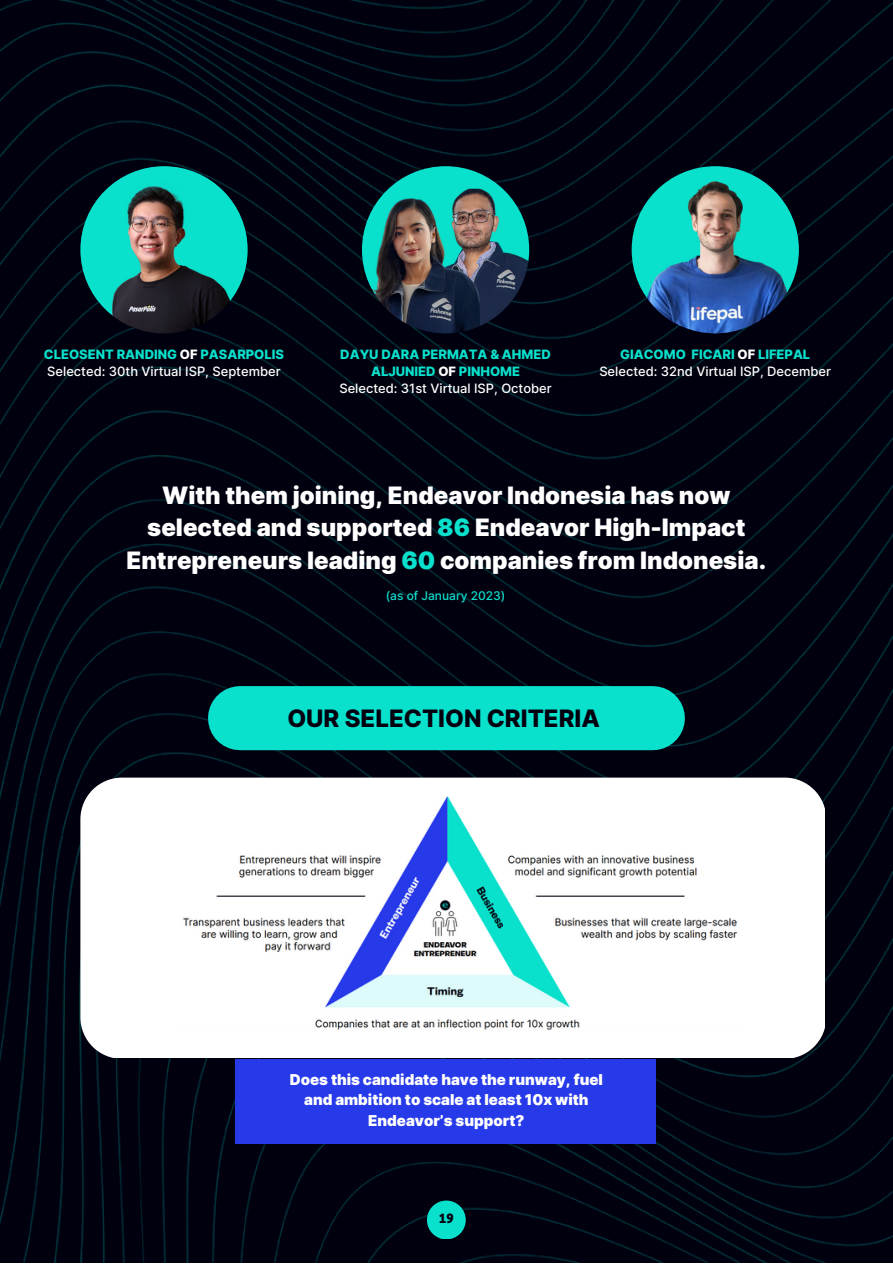
<style>
.page{position:relative;width:893px;height:1264px;background:#fff}
.page>*{position:absolute;margin:0;border:0;box-sizing:border-box;transform-origin:0 0}
.t1{font:900 24px/32.5px "Inter";color:#fff;text-align:center}
.t2{font:800 24px "Inter";color:#01000f}
.t3{font:900 15px/20.2px "Inter";color:#fff;text-align:center}
.t4{font:500 12.9px/17.2px "Inter";color:#fff}
.t5{font:800 12.9px/17.2px "Inter";color:#09e1cd;text-align:center}
.t6{font:500 12px "Inter";color:#09e1cd}
.t7{font:800 12px "Cooper Hewitt";color:#01000f}
.s1{font-weight:800;color:#09e1cd}
.s2{font-weight:800}
.s3{color:#fff}
.s4{font-weight:500;color:#fff}
.s5{color:#09e1cd}
</style>
<div class="page">
<img style="left:0;top:0;width:892px;height:1262px">
<div style="left:427px;top:1200px;width:38px;height:39px;background:#09e1cd;border-radius:50%"></div>
<img style="left:80px;top:166px;width:167px;height:167px;border-radius:50%">
<img style="left:362px;top:166px;width:167px;height:167px;border-radius:50%">
<img style="left:631px;top:166px;width:167px;height:167px;border-radius:50%">
<svg style="left:80px;top:777px;width:745px;height:280px"></svg>
<img style="left:176px;top:792px;width:569px;height:238px">
<div style="left:235px;top:1058px;width:421px;height:84px;background:#273ae9"></div>
<div style="left:240px;top:686px;width:412px;height:64px;background:#09e1cd"></div>
<p class="t4" style="left:44px;top:345px;width:241px"><span class="s1">CLEOSENT RANDING</span> <span class="s2">OF</span> <span class="s1">PASARPOLIS<br></span>Selected: 30th Virtual ISP, September</p>
<p class="t5" style="left:339px;top:345px;width:214px">DAYU DARA PERMATA &amp; AHMED<br>ALJUNIED <span class="s3">OF</span> PINHOME<br><span class="s4">Selected: 31st Virtual ISP, October</span></p>
<p class="t4" style="left:599px;top:345px;width:233px;text-align:center"><span class="s1">GIACOMO FICARI</span> <span class="s2">OF</span> <span class="s1">LIFEPAL<br></span>Selected: 32nd Virtual ISP, December</p>
<p class="t1" style="left:126px;top:479px;width:641px">With them joining, Endeavor Indonesia has now selected and supported <span class="s5">86</span> Endeavor High-Impact<br>Entrepreneurs leading <span class="s5">60</span> companies from Indonesia.</p>
<p class="t6" style="left:385px;top:588px;width:121px">(as of January 2023)</p>
<p class="t2" style="left:287px;top:704px;width:314px">OUR SELECTION CRITERIA</p>
<p class="t3" style="left:290px;top:1069px;width:315px">Does this candidate have the runway, fuel and ambition to scale at least 10x with<br>Endeavor’s support?</p>
<p class="t7" style="left:439px;top:1213px;width:16px">19</p>
</div>
